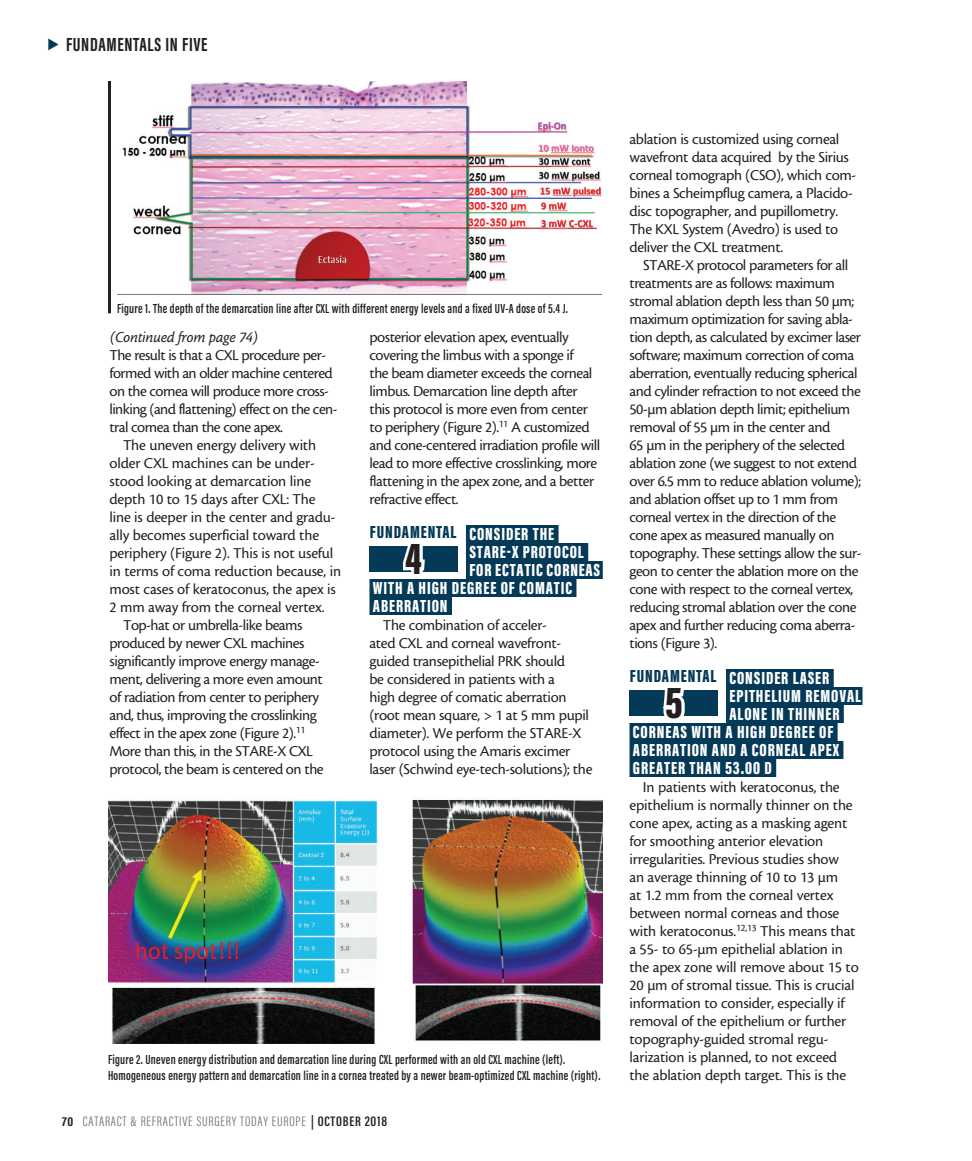
<style>
.page{position:relative;width:972px;height:1161px;background:#fff}
.page>*{position:absolute;margin:0;border:0;box-sizing:border-box;transform-origin:0 0}
.t1{font:900 45px "Acumin Pro Extra Cond";color:#231f20}
.t2{font:700 19.5px "Acumin Pro Extra Cond";letter-spacing:.035em;color:#231f20}
.subhead{font:900 18px/18px "Acumin Pro Extra Cond";letter-spacing:.05em;color:#fff}
.t3{font:900 18px "Acumin Pro Extra Cond";letter-spacing:.05em;color:#043958}
.body{font:15.75px/18px "Cronos MM 408 10";letter-spacing:-.03em;color:#231f20}
.body-2{font:15.75px/18px "Cronos MM 408 10";letter-spacing:-.01em;color:#231f20}
.t4{font:15.75px "Cronos MM It 408 10";letter-spacing:-.01em;color:#231f20}
.t5{font:300 14.1px "Acumin Pro Extra Cond";letter-spacing:.05em;color:#6c6d70;scale:1.11 1}
.t6{font:600 13.5px/16.5px "Acumin Pro Extra Cond";letter-spacing:.02em;color:#231f20}
.s1{font-weight:700;font-size:13.35px;color:#231f20}
.s2{font-weight:600;color:#231f20}
</style>
<div class="page">
<div style="left:466px;top:525px;width:93px;height:18px;background:#043958"></div>
<div style="left:466px;top:543px;width:122px;height:18px;background:#043958"></div>
<div style="left:466px;top:561px;width:137px;height:18px;background:#043958"></div>
<div style="left:369px;top:579px;width:207px;height:18px;background:#043958"></div>
<div style="left:369px;top:597px;width:83px;height:18px;background:#043958"></div>
<svg style="left:369px;top:546px;width:89px;height:34px"></svg>
<div style="left:726px;top:669px;width:108px;height:18px;background:#043958"></div>
<div style="left:726px;top:687px;width:136px;height:18px;background:#043958"></div>
<div style="left:726px;top:705px;width:118px;height:18px;background:#043958"></div>
<div style="left:630px;top:723px;width:208px;height:18px;background:#043958"></div>
<div style="left:630px;top:741px;width:213px;height:18px;background:#043958"></div>
<div style="left:630px;top:759px;width:146px;height:18px;background:#043958"></div>
<svg style="left:629px;top:690px;width:89px;height:35px"></svg>
<img style="left:122px;top:81px;width:479px;height:213px">
<hr style="left:108px;top:81px;width:3px;height:232px;background:#231f20">
<img style="left:109px;top:799px;width:493px;height:244px">
<p class="t2" style="left:66px;top:32px;width:143px">FUNDAMENTALS IN FIVE</p>
<p class="t6" style="left:117px;top:300px;width:452px">Figure 1. The depth of the demarcation line after CXL with different energy levels and a fixed UV-A dose of 5.4 J.</p>
<p class="t4" style="left:110px;top:329px;width:149px">(Continued from page 74)</p>
<p class="body" style="left:110px;top:346px;width:230px">The result is that a CXL procedure per&shy;formed with an older machine centered on the cornea will produce more cross&shy;linking (and flattening) effect on the cen&shy;tral cornea than the cone apex.</p>
<p class="body-2" style="left:110px;top:436px;width:233px;text-indent:14px">The uneven energy delivery with older CXL machines can be under&shy;stood looking at demarcation line depth 10 to 15 days after CXL: The<br>line is deeper in the center and gradu&shy;ally becomes superficial toward the periphery (Figure 2). This is not useful in terms of coma reduction because, in most cases of keratoconus, the apex is 2 mm away from the corneal vertex.</p>
<p class="body" style="left:110px;top:616px;width:216px;text-indent:14px">Top-hat or umbrella-like beams produced by newer CXL machines significantly improve energy manage&shy;ment, delivering a more even amount of radiation from center to periphery and, thus, improving the crosslinking effect in the apex zone (Figure 2).<sup>11<br></sup>More than this, in the STARE-X CXL protocol, the beam is centered on the</p>
<p class="body" style="left:369px;top:328px;width:232px">posterior elevation apex, eventually covering the limbus with a sponge if<br>the beam diameter exceeds the corneal limbus. Demarcation line depth after this protocol is more even from center to periphery (Figure 2).<sup>11</sup> A customized and cone-centered irradiation profile will lead to more effective crosslinking, more flattening in the apex zone, and a better refractive effect.</p>
<p class="t3" style="left:370px;top:521px;width:88px">FUNDAMENTAL</p>
<p class="t1" style="left:405px;top:532px;width:18px">4</p>
<p class="subhead" style="left:469px;top:525px;width:132px">CONSIDER THE<br>STARE-X PROTOCOL<br>FOR ECTATIC CORNEAS</p>
<p class="subhead" style="left:373px;top:579px;width:201px">WITH A HIGH DEGREE OF COMATIC<br>ABERRATION</p>
<p class="body" style="left:369px;top:616px;width:225px;text-indent:14px">The combination of acceler-<br>ated CXL and corneal wavefront&shy;guided transepithelial PRK should<br>be considered in patients with a<br>high degree of comatic aberration (root mean square, &gt; 1 at 5 mm pupil diameter). We perform the STARE-X protocol using the Amaris excimer laser (Schwind eye-tech-solutions); the</p>
<p class="t6" style="left:108px;top:1051px;width:494px">Figure 2. Uneven energy distribution and demarcation line during CXL performed with an old CXL machine (left).<br>Homogeneous energy pattern and demarcation line in a cornea treated by a newer beam-optimized CXL machine (right).</p>
<p class="t5" style="left:62px;top:1113px;width:294px"><span class="s1">70</span> CATARACT &amp; REFRACTIVE SURGERY TODAY EUROPE <span class="s2">| OCTOBER 2018</span></p>
<p class="body" style="left:630px;top:130px;width:228px">ablation is customized using corneal wavefront data acquired by the Sirius corneal tomograph (CSO), which com&shy;bines a Scheimpflug camera, a Placido&shy;disc topographer, and pupillometry.<br>The KXL System (Avedro) is used to deliver the CXL treatment.</p>
<p class="body" style="left:630px;top:256px;width:234px;text-indent:14px">STARE-X protocol parameters for all treatments are as follows: maximum stromal ablation depth less than 50 μm; maximum optimization for saving abla&shy;tion depth, as calculated by excimer laser software; maximum correction of coma aberration, eventually reducing spherical and cylinder refraction to not exceed the 50-μm ablation depth limit; epithelium removal of 55 μm in the center and<br>65 μm in the periphery of the selected ablation zone (we suggest to not extend over 6.5 mm to reduce ablation volume); and ablation offset up to 1 mm from corneal vertex in the direction of the cone apex as measured manually on topography. These settings allow the sur&shy;geon to center the ablation more on the cone with respect to the corneal vertex, reducing stromal ablation over the cone apex and further reducing coma aberra&shy;tions (Figure 3).</p>
<p class="t3" style="left:630px;top:665px;width:88px">FUNDAMENTAL</p>
<p class="t1" style="left:665px;top:676px;width:19px">5</p>
<p class="subhead" style="left:729px;top:669px;width:133px">CONSIDER LASER<br>EPITHELIUM REMOVAL<br>ALONE IN THINNER</p>
<p class="subhead" style="left:633px;top:723px;width:208px">CORNEAS WITH A HIGH DEGREE OF<br>ABERRATION AND A CORNEAL APEX<br>GREATER THAN 53.00 D</p>
<p class="body-2" style="left:629px;top:778px;width:231px;text-indent:14px">In patients with keratoconus, the epithelium is normally thinner on the cone apex, acting as a masking agent for smoothing anterior elevation irregularities. Previous studies show<br>an average thinning of 10 to 13 μm<br>at 1.2 mm from the corneal vertex between normal corneas and those with keratoconus.<sup>12,13</sup> This means that a 55- to 65-μm epithelial ablation in the apex zone will remove about 15 to 20 μm of stromal tissue. This is crucial information to consider, especially if removal of the epithelium or further topography-guided stromal regu&shy;larization is planned, to not exceed the ablation depth target. This is the</p>
</div>
